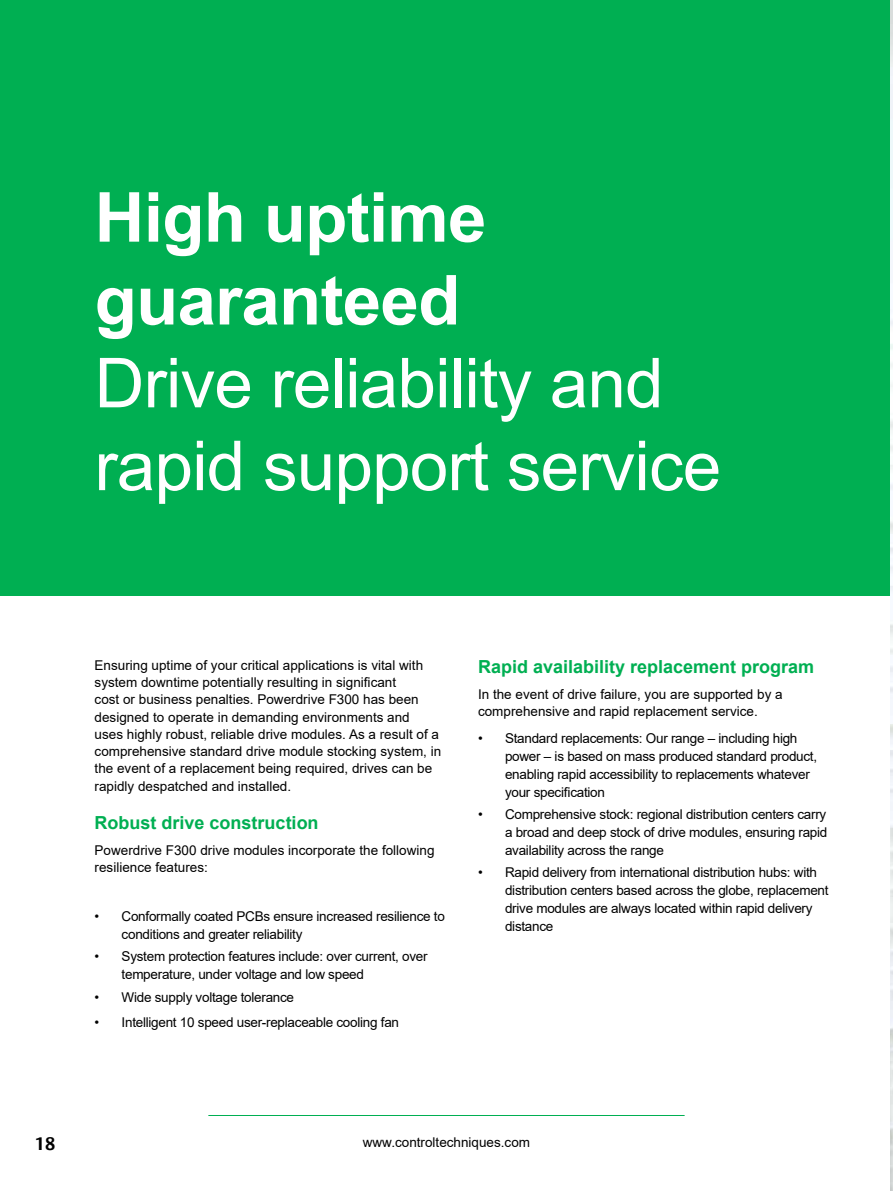
<style>
.page{position:relative;width:893px;height:1191px;background:#fff}
.page>*{position:absolute;margin:0;border:0;box-sizing:border-box;transform-origin:0 0}
.t1{font:69px/82.8px "Arial";letter-spacing:-.01em;color:#fff}
.t2{font:700 69px/82.8px "Arial";letter-spacing:-.01em;color:#fff}
.t3{font:700 18px "Arial";color:#00af52}
.t4{font:700 18px "DTL Argo T";color:#000}
.t5{font:13.5px/18px "Arial";letter-spacing:-.02em;color:#000}
.t6{font:13.5px/17.2px "Arial";color:#000}
</style>
<div class="page">
<hr style="left:208px;top:1115px;width:477px;height:1px;background:#00af52">
<div style="left:0;top:0;width:893px;height:595px;background:#00af52"></div>
<img style="left:891px;top:0;width:2px;height:1191px">
<h1 class="t2" style="left:95px;top:177px;width:393px">High uptime guaranteed</h1>
<h1 class="t1" style="left:95px;top:341px;width:628px">Drive reliability and rapid support service</h1>
<p class="t6" style="left:95px;top:656px;width:348px">Ensuring uptime of your critical applications is vital with system downtime potentially resulting in significant<br>cost or business penalties. Powerdrive F300 has been designed to operate in demanding environments and uses highly robust, reliable drive modules. As a result of a comprehensive standard drive module stocking system, in the event of a replacement being required, drives can be rapidly despatched and installed.</p>
<h2 class="t3" style="left:95px;top:810px;width:226px">Robust drive construction</h2>
<p class="t6" style="left:95px;top:841px;width:341px">Powerdrive F300 drive modules incorporate the following resilience features:</p>
<p class="t5" style="left:122px;top:907px;width:325px;text-indent:-27px">• Conformally coated PCBs ensure increased resilience to conditions and greater reliability</p>
<p class="t5" style="left:122px;top:947px;width:308px;text-indent:-27px">• System protection features include: over current, over temperature, under voltage and low speed</p>
<p class="t5" style="left:95px;top:987px;width:201px">• Wide supply voltage tolerance</p>
<p class="t5" style="left:95px;top:1013px;width:306px">• Intelligent 10 speed user-replaceable cooling fan</p>
<h2 class="t3" style="left:478px;top:654px;width:338px">Rapid availability replacement program</h2>
<p class="t6" style="left:478px;top:685px;width:306px">In the event of drive failure, you are supported by a comprehensive and rapid replacement service.</p>
<p class="t5" style="left:505px;top:729px;width:314px;text-indent:-27px">• Standard replacements: Our range – including high power – is based on mass produced standard product, enabling rapid accessibility to replacements whatever your specification</p>
<p class="t5" style="left:505px;top:805px;width:324px;text-align:justify;text-indent:-27px">• Comprehensive stock: regional distribution centers carry a broad and deep stock of drive modules, ensuring rapid availability across the range</p>
<p class="t5" style="left:505px;top:863px;width:325px;text-indent:-27px">• Rapid delivery from international distribution hubs: with distribution centers based across the globe, replacement drive modules are always located within rapid delivery distance</p>
<h2 class="t4" style="left:35px;top:1132px;width:22px">18</h2>
<p class="t6" style="left:363px;top:1133px;width:169px">www.controltechniques.com</p>
</div>
